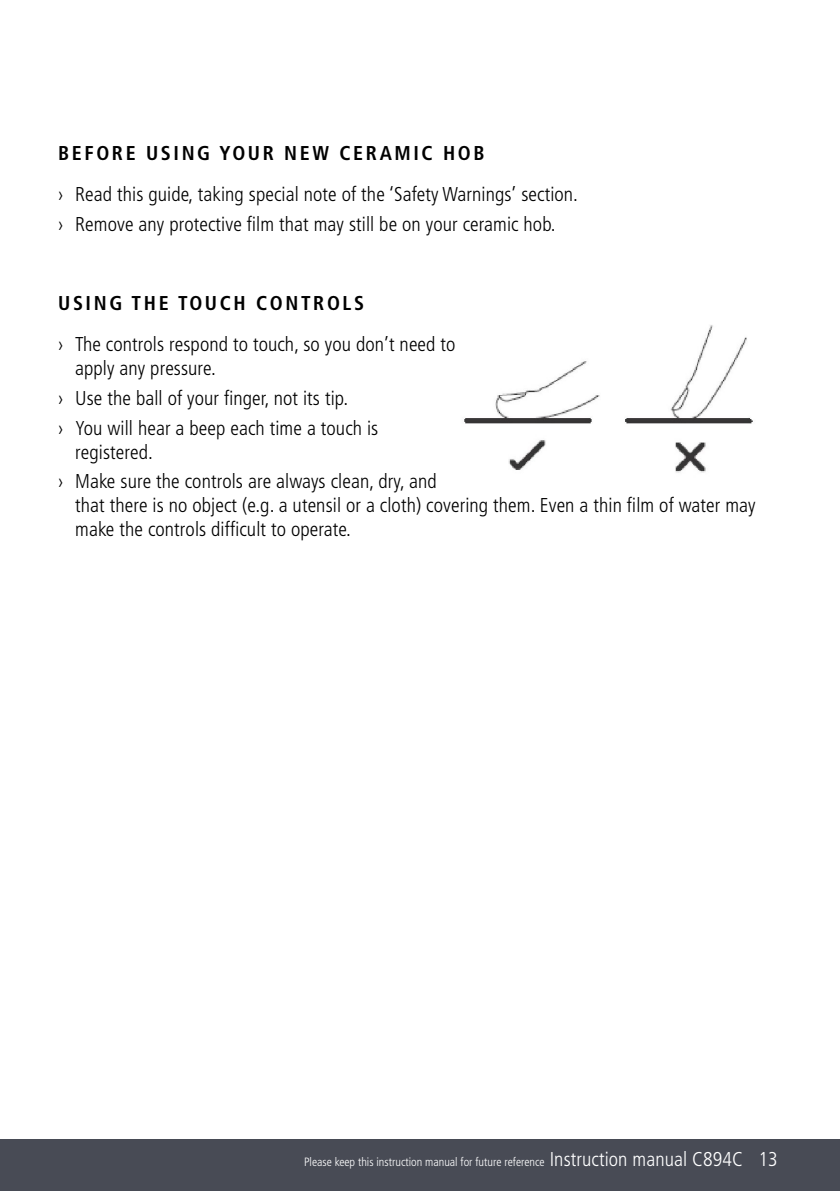
<style>
.page{position:relative;width:840px;height:1191px;background:#fff}
.page>*{position:absolute;margin:0;border:0;box-sizing:border-box;transform-origin:0 0}
.t1{font:300 condensed 20px/29.6px "Frutiger";letter-spacing:.005em;color:#000}
.t2{font:700 condensed 20px "Frutiger";letter-spacing:.13em;color:#000}
.t3{font:300 condensed 12px "Frutiger";color:#fff}
.s1{font-size:20px}
</style>
<div class="page">
<div style="left:0;top:1139px;width:839px;height:52px;background:#484b55"></div>
<img style="left:464px;top:325px;width:289px;height:148px">
<p class="t2" style="left:58px;top:145px;width:428px">BEFORE USING YOUR NEW CERAMIC HOB</p>
<p class="t1" style="left:58px;top:181px;width:521px">› Read this guide, taking special note of the ‘Safety Warnings’ section. › Remove any protective film that may still be on your ceramic hob.</p>
<p class="t2" style="left:58px;top:295px;width:307px">USING THE TOUCH CONTROLS</p>
<p class="t1" style="left:75px;top:334px;width:381px;line-height:24px;text-indent:-17px">› The controls respond to touch, so you don’t need to apply any pressure.</p>
<p class="t1" style="left:58px;top:385px;width:321px">› Use the ball of your finger, not its tip.<br>› You will hear a beep each time a touch is</p>
<p class="t1" style="left:58px;top:438px;width:380px;text-indent:17px">registered.<br>› Make sure the controls are always clean, dry, and</p>
<p class="t1" style="left:75px;top:495px;width:681px;line-height:24px">that there is no object (e.g. a utensil or a cloth) covering them. Even a thin film of water may make the controls difficult to operate.</p>
<p class="t3" style="left:304px;top:1156px;width:475px">Please keep this instruction manual for future reference <span class="s1">Instruction manual C894C 13</span></p>
</div>
